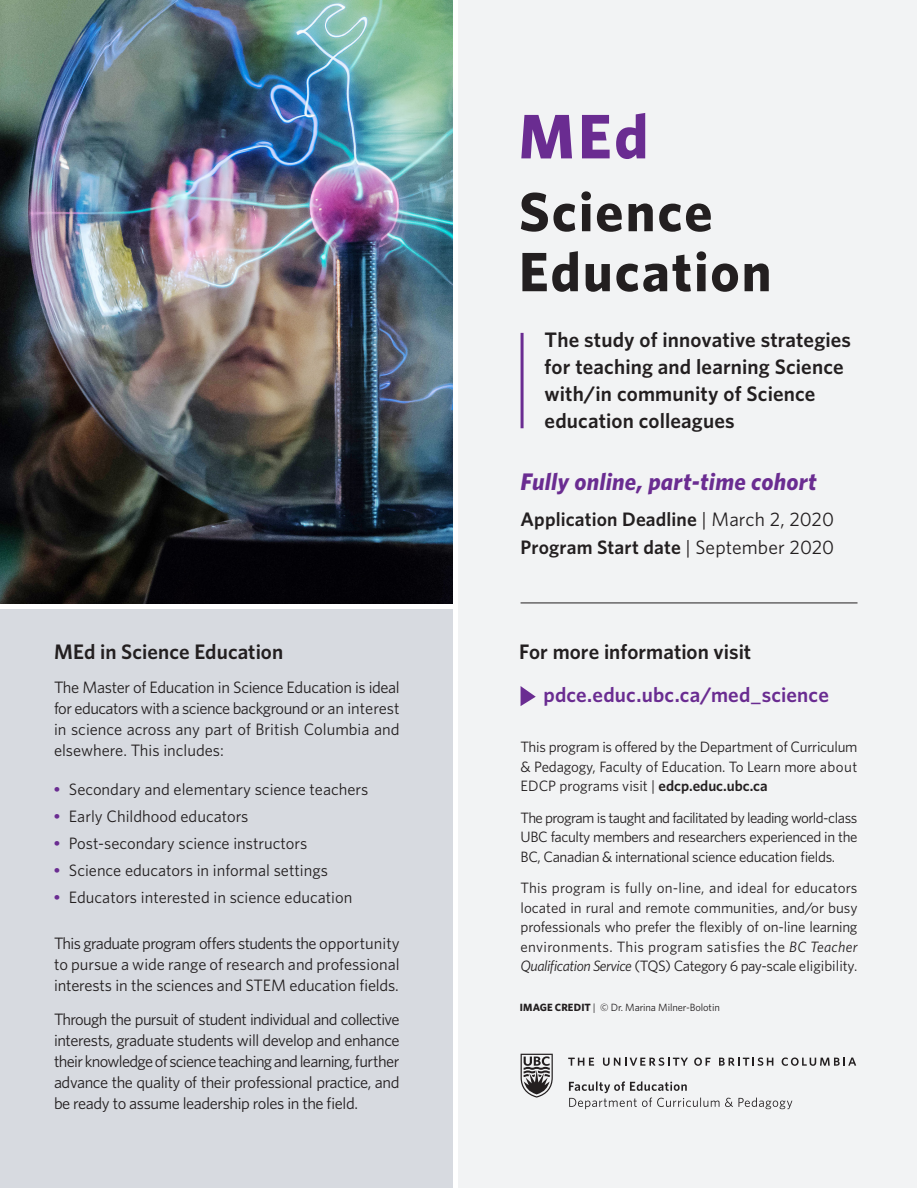
<style>
.page{position:relative;width:918px;height:1188px;background:#fff}
.page>*{position:absolute;margin:0;border:0;box-sizing:border-box;transform-origin:0 0}
.t1{font:700 63px "Whitney";color:#6a2c91}
.t2{font:700 55.5px "Whitney";letter-spacing:.035em;color:#231f20}
.t3{font:italic 700 24px "Whitney";letter-spacing:.01em;color:#6a2c91}
.t4{font:600 21px/27px "Whitney";letter-spacing:.005em;color:#231f20}
.t5{font:600 21px "Whitney";letter-spacing:.01em;color:#6a2c91}
.t6{font:600 19.5px "Whitney";letter-spacing:.005em;color:#231f20}
.t7{font:16.5px/21px "Whitney";color:#231f20;text-align:justify}
.t8{font:15px/19.5px "Whitney";letter-spacing:-.02em;color:#231f20;text-align:justify}
.t9{font:10.5px "Whitney";letter-spacing:-.01em;color:#231f20}
.s1{font-family:"Arial";font-weight:700;color:#6a2c91}
.s2{font-weight:400}
.s3{font-weight:600}
.s4{font-style:italic}
.s5{font-weight:700}
</style>
<div class="page">
<img style="left:0;top:0;width:452px;height:603px">
<div style="left:458px;top:0;width:459px;height:1188px;background:#f2f3f4"></div>
<hr style="left:521px;top:603px;width:337px;height:1px;background:#231f20">
<svg style="left:521px;top:686px;width:15px;height:20px"></svg>
<hr style="left:521px;top:333px;width:3px;height:95px;background:#6a2c91">
<div style="left:0;top:609px;width:452px;height:579px;background:#d7dae0"></div>
<svg style="left:521px;top:1054px;width:32px;height:44px"></svg>
<svg style="left:568px;top:1058px;width:26px;height:8px"></svg>
<svg style="left:603px;top:1057px;width:85px;height:9px"></svg>
<svg style="left:694px;top:1057px;width:16px;height:9px"></svg>
<svg style="left:719px;top:1058px;width:54px;height:8px"></svg>
<svg style="left:782px;top:1057px;width:74px;height:9px"></svg>
<svg style="left:569px;top:1081px;width:150px;height:28px"></svg>
<svg style="left:725px;top:1098px;width:67px;height:11px"></svg>
<p class="t4" style="left:54px;top:638px;width:231px">MEd in Science Education</p>
<p class="t7" style="left:54px;top:677px;width:347px">The Master of Education in Science Education is ideal for educators with a science background or an interest in science across any part of British Columbia and elsewhere. This includes:</p>
<p class="t7" style="left:54px;top:779px;width:316px"><span class="s1">•</span> Secondary and elementary science teachers</p>
<p class="t7" style="left:54px;top:806px;width:196px"><span class="s1">•</span> Early Childhood educators</p>
<p class="t7" style="left:54px;top:833px;width:255px"><span class="s1">•</span> Post-secondary science instructors</p>
<p class="t7" style="left:54px;top:860px;width:275px"><span class="s1">•</span> Science educators in informal settings</p>
<p class="t7" style="left:54px;top:887px;width:300px"><span class="s1">•</span> Educators interested in science education</p>
<p class="t7" style="left:54px;top:932px;width:347px">This graduate program offers students the opportunity to pursue a wide range of research and professional interests in the sciences and STEM education fields.</p>
<p class="t7" style="left:54px;top:1009px;width:347px">Through the pursuit of student individual and collective interests, graduate students will develop and enhance their knowledge of science teaching and learning, further advance the quality of their professional practice, and be ready to assume leadership roles in the field.</p>
<p class="t1" style="left:519px;top:94px;width:131px">MEd</p>
<p class="t2" style="left:519px;top:175px;width:195px">Science</p>
<p class="t2" style="left:519px;top:235px;width:254px">Education</p>
<p class="t4" style="left:545px;top:326px;width:308px">The study of innovative strategies for teaching and learning Science with/in community of Science</p>
<p class="t4" style="left:545px;top:407px;width:192px">education colleagues</p>
<p class="t3" style="left:521px;top:466px;width:298px">Fully online, part-time cohort</p>
<p class="t6" style="left:521px;top:506px;width:315px">Application Deadline <span class="s2">| March 2, 2020</span></p>
<p class="t6" style="left:521px;top:534px;width:315px">Program Start date <span class="s2">| September 2020</span></p>
<p class="t4" style="left:519px;top:638px;width:234px">For more information visit</p>
<p class="t5" style="left:543px;top:680px;width:287px">pdce.educ.ubc.ca/med_science</p>
<p class="t8" style="left:521px;top:737px;width:338px">This program is offered by the Department of Curriculum &amp; Pedagogy, Faculty of Education. To Learn more about EDCP programs visit | <span class="s3">edcp.educ.ubc.ca</span></p>
<p class="t8" style="left:521px;top:807px;width:338px">The program is taught and facilitated by leading world-class UBC faculty members and researchers experienced in the BC, Canadian &amp; international science education fields.</p>
<p class="t8" style="left:521px;top:878px;width:338px">This program is fully on-line, and ideal for educators located in rural and remote communities, and/or busy professionals who prefer the flexibly of on-line learning environments. This program satisfies the <span class="s4">BC Teacher Qualification Service</span> (TQS) Category 6 pay-scale eligibility.</p>
<p class="t9" style="left:520px;top:1000px;width:202px"><span class="s5">IMAGE CREDIT</span> | © Dr. Marina Milner-Bolotin</p>
</div>
